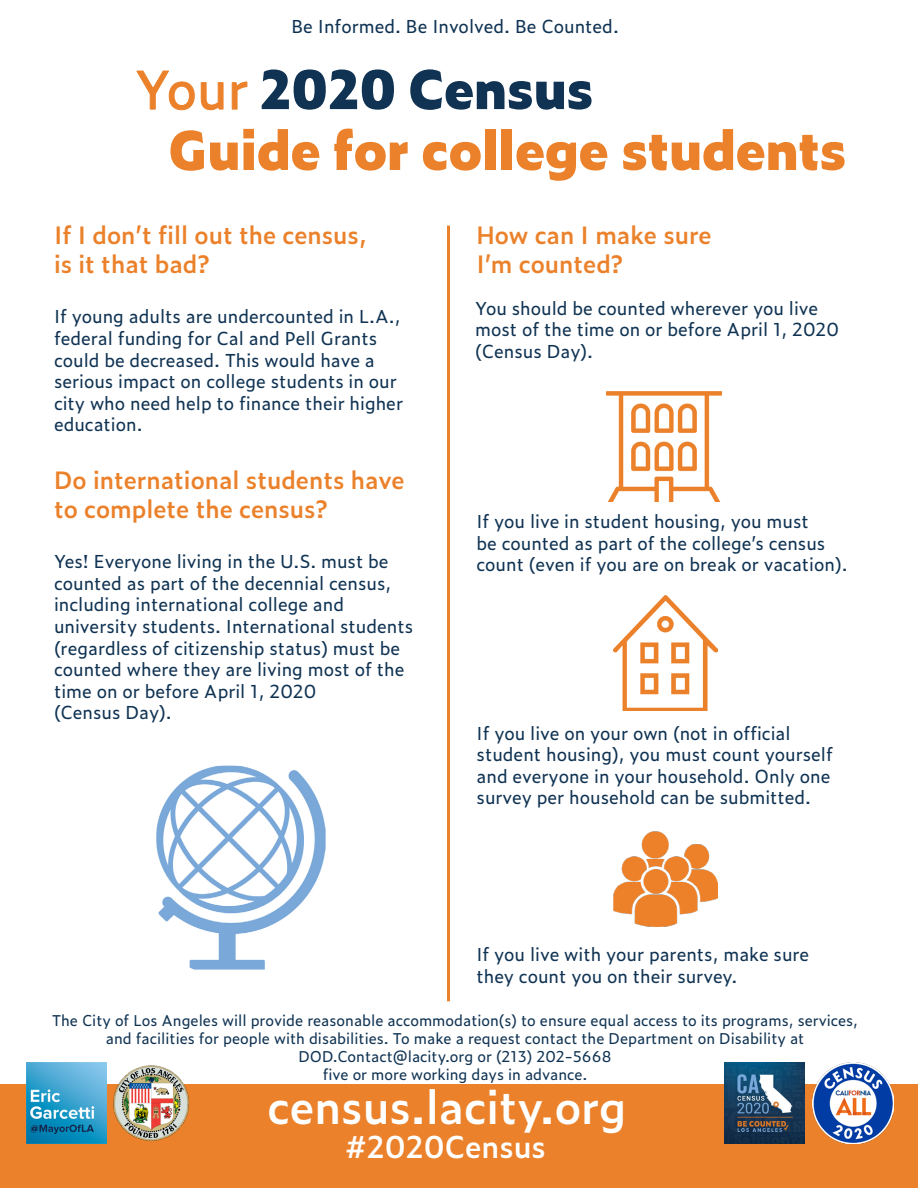
<style>
.page{position:relative;width:918px;height:1188px;background:#fff}
.page>*{position:absolute;margin:0;border:0;box-sizing:border-box;transform-origin:0 0}
.t1{font:800 52.5px "Zeitung Pro";color:#eb812a}
.t2{font:800 52.5px "Zeitung Pro";color:#103353}
.t3{font:600 45px "Zeitung Pro";color:#fff}
.t4{font:600 30px "Zeitung Pro";color:#fff}
.t5{font:600 24px/28.8px "Zeitung Pro";color:#eb812a}
.t6{font:18px/21.6px "Zeitung Pro";color:#103353}
.t7{font:15px/18px "Zeitung Pro";color:#103353;text-align:center}
.s1{font-weight:400;color:#eb812a}
</style>
<div class="page">
<img style="left:156px;top:766px;width:170px;height:204px">
<div style="left:0;top:1084px;width:918px;height:104px;background:#eb812a"></div>
<svg style="left:136px;top:70px;width:59px;height:40px"></svg>
<svg style="left:201px;top:82px;width:23px;height:28px"></svg>
<svg style="left:231px;top:81px;width:17px;height:29px"></svg>
<img style="left:607px;top:392px;width:114px;height:109px">
<img style="left:613px;top:596px;width:104px;height:114px">
<hr style="left:447px;top:226px;width:3px;height:775px;background:#eb812a">
<img style="left:26px;top:1062px;width:81px;height:81px">
<img style="left:113px;top:1065px;width:76px;height:76px">
<img style="left:725px;top:1063px;width:80px;height:81px">
<img style="left:613px;top:832px;width:104px;height:95px">
<img style="left:813px;top:1062px;width:80px;height:81px">
<p class="t6" style="left:291px;top:15px;width:329px">Be Informed. Be Involved. Be Counted.</p>
<h1 class="t2" style="left:135px;top:48px;width:460px"><span class="s1">Your</span> 2020 Census</h1>
<h1 class="t1" style="left:168px;top:109px;width:680px">Guide for college students</h1>
<h3 class="t5" style="left:54px;top:220px;width:314px">If I don’t fill out the census, is it that bad?</h3>
<p class="t6" style="left:54px;top:305px;width:351px">If young adults are undercounted in L.A., federal funding for Cal and Pell Grants could be decreased. This would have a serious impact on college students in our city who need help to finance their higher education.</p>
<h3 class="t5" style="left:54px;top:465px;width:352px">Do international students have to complete the census?</h3>
<p class="t6" style="left:54px;top:550px;width:361px">Yes! Everyone living in the U.S. must be counted as part of the decennial census, including international college and university students. International students (regardless of citizenship status) must be counted where they are living most of the time on or before April 1, 2020<br>(Census Day).</p>
<h3 class="t5" style="left:476px;top:220px;width:237px">How can I make sure<br>I’m counted?</h3>
<p class="t6" style="left:475px;top:296px;width:365px">You should be counted wherever you live most of the time on or before April 1, 2020 (Census Day).</p>
<p class="t6" style="left:476px;top:510px;width:373px">If you live in student housing, you must<br>be counted as part of the college’s census count (even if you are on break or vacation).</p>
<p class="t6" style="left:477px;top:721px;width:358px">If you live on your own (not in official student housing), you must count yourself and everyone in your household. Only one survey per household can be submitted.</p>
<p class="t6" style="left:476px;top:943px;width:334px">If you live with your parents, make sure they count you on their survey.</p>
<p class="t7" style="left:52px;top:1011px;width:808px">The City of Los Angeles will provide reasonable accommodation(s) to ensure equal access to its programs, services, and facilities for people with disabilities. To make a request contact the Department on Disability at DOD.Contact@lacity.org or (213) 202-5668<br>five or more working days in advance.</p>
<h2 class="t3" style="left:268px;top:1073px;width:360px">census.lacity.org</h2>
<h3 class="t4" style="left:345px;top:1124px;width:202px">#2020Census</h3>
</div>
